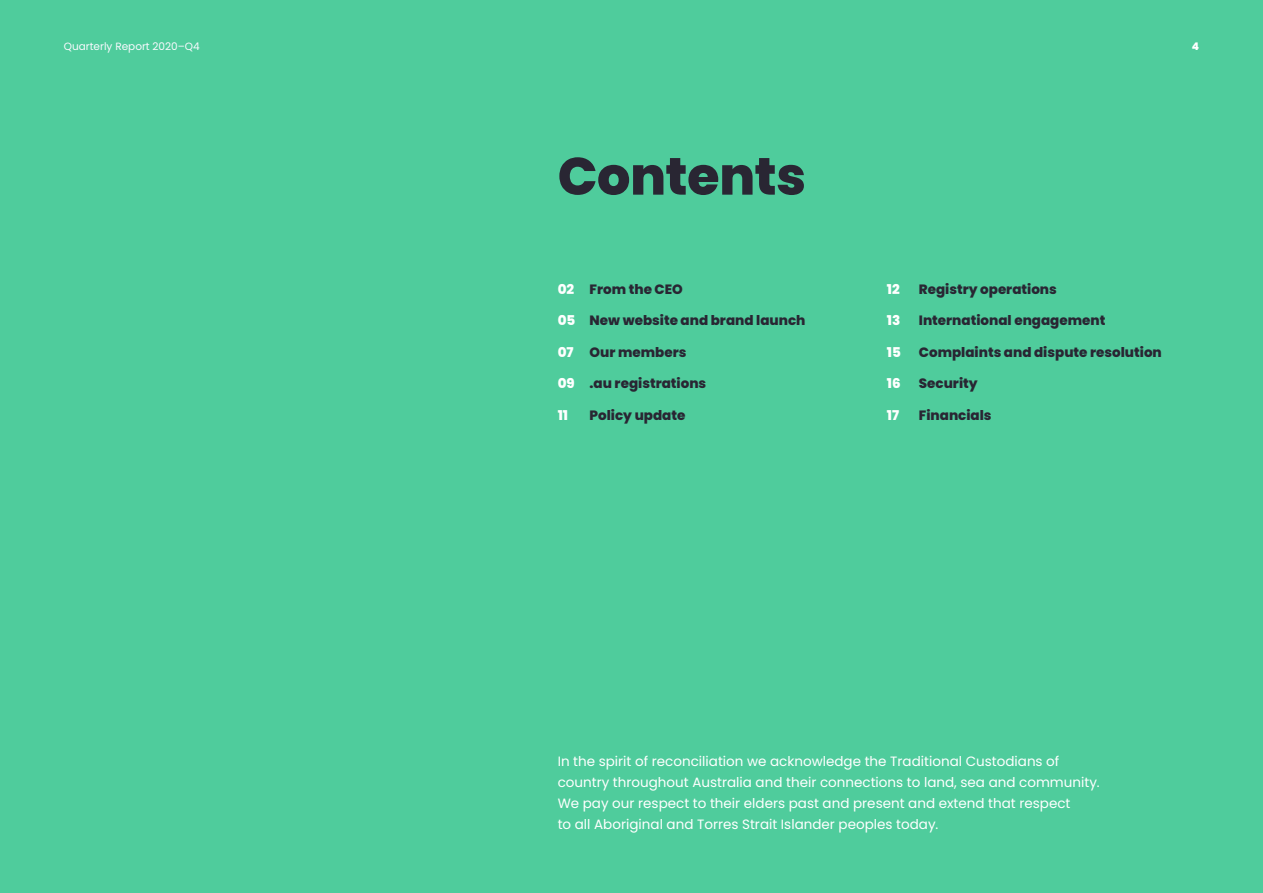
<style>
.page{position:relative;width:1263px;height:893px;background:#4fcc9c}
.page>*{position:absolute;margin:0;border:0;box-sizing:border-box;transform-origin:0 0}
.t1{font:800 52.5px "Poppins";letter-spacing:-.01em;color:#292633}
.t2{font:13.5px/21px "Poppins";color:#fff}
.t3{font:800 13.5px "Poppins";color:#292633}
.t4{font:800 13.5px "Poppins";color:#fff}
.t5{font:10.5px "Poppins";color:#fafaff}
.t6{font:800 10.5px "Poppins";color:#fff}
.s1{color:#fff}
</style>
<div class="page">
<p class="t5" style="left:64px;top:40px;width:138px">Quarterly Report 2020–Q4</p>
<p class="t6" style="left:1192px;top:40px;width:9px">4</p>
<h1 class="t1" style="left:558px;top:146px;width:250px">Contents</h1>
<p class="t3" style="left:558px;top:281px;width:127px"><span class="s1">02</span> From the CEO</p>
<p class="t3" style="left:558px;top:313px;width:249px"><span class="s1">05</span> New website and brand launch</p>
<p class="t3" style="left:558px;top:344px;width:130px"><span class="s1">07</span> Our members</p>
<p class="t3" style="left:558px;top:376px;width:150px"><span class="s1">09</span> .au registrations</p>
<p class="t4" style="left:558px;top:407px;width:12px">11</p>
<p class="t3" style="left:590px;top:407px;width:97px">Policy update</p>
<p class="t4" style="left:887px;top:281px;width:14px">12</p>
<p class="t3" style="left:919px;top:281px;width:140px">Registry operations</p>
<p class="t4" style="left:887px;top:313px;width:15px">13</p>
<p class="t3" style="left:919px;top:313px;width:188px">International engagement</p>
<p class="t4" style="left:887px;top:344px;width:16px">15</p>
<p class="t3" style="left:919px;top:344px;width:245px">Complaints and dispute resolution</p>
<p class="t4" style="left:887px;top:376px;width:15px">16</p>
<p class="t3" style="left:919px;top:376px;width:60px">Security</p>
<p class="t4" style="left:887px;top:407px;width:14px">17</p>
<p class="t3" style="left:919px;top:407px;width:74px">Financials</p>
<p class="t2" style="left:558px;top:751px;width:544px">In the spirit of reconciliation we acknowledge the Traditional Custodians of country throughout Australia and their connections to land, sea and community.<br>We pay our respect to their elders past and present and extend that respect<br>to all Aboriginal and Torres Strait Islander peoples today.</p>
</div>
